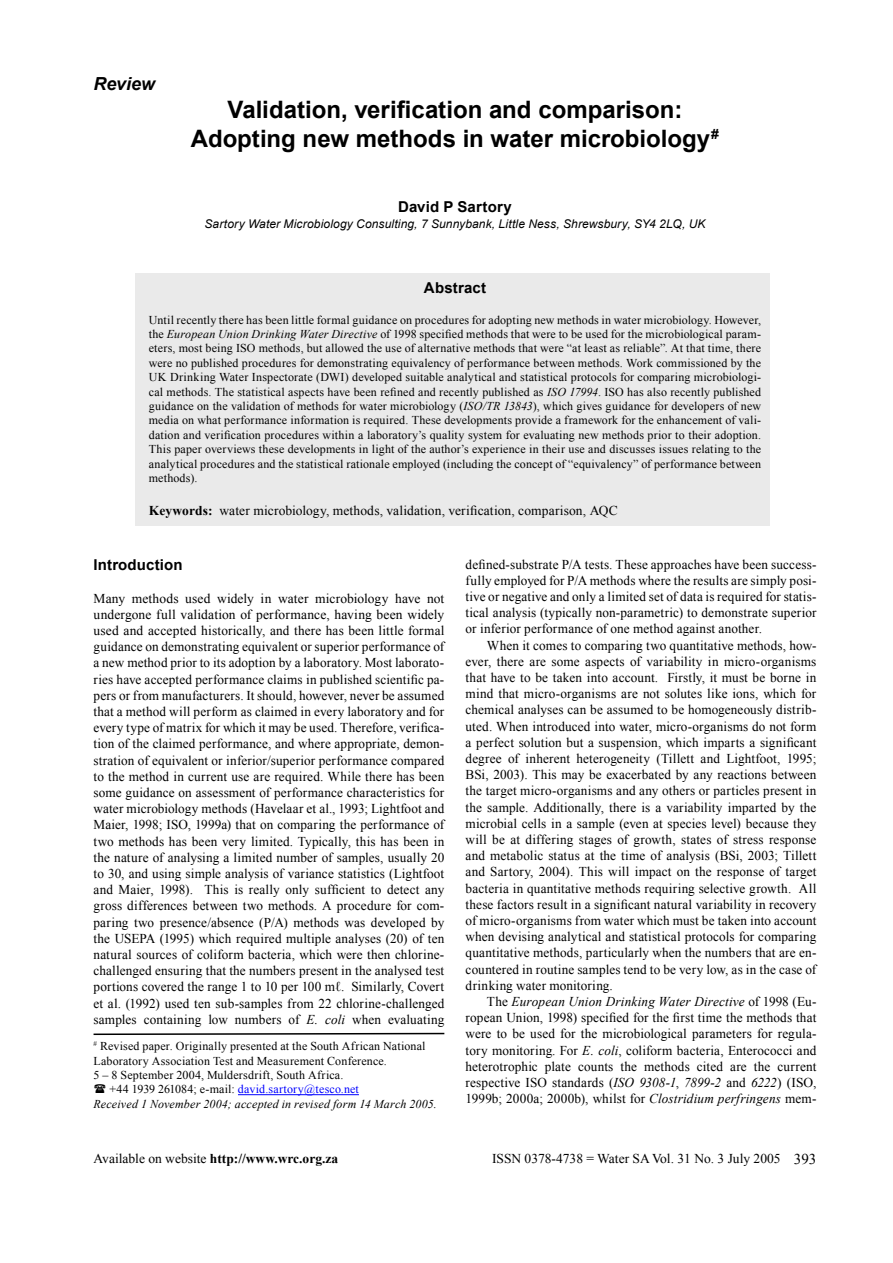
<style>
.page{position:relative;width:893px;height:1263px;background:#fff}
.page>*{position:absolute;margin:0;border:0;box-sizing:border-box;transform-origin:0 0}
.Headline{font:700 24px "Arial";color:#000}
.Subhead_3{font:italic 700 18px "Arial";color:#000}
.Author{font:700 15px "Arial";letter-spacing:.01em;color:#000}
.Subhead_1{font:700 15px "Arial";letter-spacing:.01em;color:#000}
.t1{font:15px "Times New Roman";color:#000}
.Body_Text{font:13.5px/16.2px "Times New Roman";letter-spacing:.005em;color:#000;text-align:justify}
.Keywords{font:13.5px "Times New Roman";letter-spacing:.005em;color:#000}
.t2{font:700 13.5px "Times New Roman";color:#000}
.Abstract{font:12px/14.4px "Times New Roman";letter-spacing:.015em;color:#000;text-align:justify}
.Body_text_2{font:12px/14.4px "Times New Roman";letter-spacing:.015em;color:#000}
.Address{font:italic 12px "Arial";letter-spacing:.01em;color:#000}
.Body_text_2-2{font:italic 12px "Times New Roman";letter-spacing:.015em;color:#000}
.Body_text_2-3{font:12px "Times New Roman";letter-spacing:.015em;color:#00f}
.s1{font-style:italic}
.s2{font-weight:700}
.s3{color:#000}
.s4{font-weight:400}
</style>
<div class="page">
<div style="left:135px;top:273px;width:635px;height:253px;background:#eaeaea"></div>
<hr style="left:238px;top:1094px;width:121px;height:1px;background:#00f">
<svg style="left:93px;top:1032px;width:352px;height:4px"></svg>
<p class="Subhead_3" style="left:94px;top:72px;width:63px">Review</p>
<p class="Headline" style="left:227px;top:94px;width:457px">Validation, verification and comparison:</p>
<p class="Headline" style="left:191px;top:123px;width:529px">Adopting new methods in water microbiology<sup>#</sup></p>
<p class="Author" style="left:398px;top:197px;width:115px">David P Sartory</p>
<p class="Address" style="left:204px;top:216px;width:503px">Sartory Water Microbiology Consulting, 7 Sunnybank, Little Ness, Shrewsbury, SY4 2LQ, UK</p>
<p class="Author" style="left:424px;top:278px;width:64px">Abstract</p>
<p class="Abstract" style="left:149px;top:312px;width:614px">Until recently there has been little formal guidance on procedures for adopting new methods in water microbiology. However, the <span class="s1">European Union Drinking Water Directive</span> of 1998 specified methods that were to be used for the microbiological param&shy;eters, most being ISO methods, but allowed the use of alternative methods that were “at least as reliable”. At that time, there were no published procedures for demonstrating equivalency of performance between methods. Work commissioned by the UK Drinking Water Inspectorate (DWI) developed suitable analytical and statistical protocols for comparing microbiologi&shy;cal methods. The statistical aspects have been refined and recently published as <span class="s1">ISO 17994</span>. ISO has also recently published guidance on the validation of methods for water microbiology (<span class="s1">ISO/TR 13843</span>), which gives guidance for developers of new media on what performance information is required. These developments provide a framework for the enhancement of vali&shy;dation and verification procedures within a laboratory’s quality system for evaluating new methods prior to their adoption.<br>This paper overviews these developments in light of the author’s experience in their use and discusses issues relating to the analytical procedures and the statistical rationale employed (including the concept of “equivalency” of performance between methods).</p>
<p class="Keywords" style="left:149px;top:501px;width:470px"><span class="s2">Keywords:</span> water microbiology, methods, validation, verification, comparison, AQC</p>
<p class="Subhead_1" style="left:94px;top:555px;width:91px">Introduction</p>
<p class="Body_Text" style="left:94px;top:590px;width:352px">Many methods used widely in water microbiology have not undergone full validation of performance, having been widely used and accepted historically, and there has been little formal guidance on demonstrating equivalent or superior performance of a new method prior to its adoption by a laboratory. Most laborato&shy;ries have accepted performance claims in published scientific pa&shy;pers or from manufacturers. It should, however, never be assumed that a method will perform as claimed in every laboratory and for every type of matrix for which it may be used. Therefore, verifica&shy;tion of the claimed performance, and where appropriate, demon&shy;stration of equivalent or inferior/superior performance compared to the method in current use are required. While there has been some guidance on assessment of performance characteristics for water microbiology methods (Havelaar et al., 1993; Lightfoot and Maier, 1998; ISO, 1999a) that on comparing the performance of two methods has been very limited. Typically, this has been in the nature of analysing a limited number of samples, usually 20 to 30, and using simple analysis of variance statistics (Lightfoot and Maier, 1998). This is really only sufficient to detect any gross differences between two methods. A procedure for com&shy;paring two presence/absence (P/A) methods was developed by the USEPA (1995) which required multiple analyses (20) of ten natural sources of coliform bacteria, which were then chlorine&shy;challenged ensuring that the numbers present in the analysed test portions covered the range 1 to 10 per 100 mℓ. Similarly, Covert et al. (1992) used ten sub-samples from 22 chlorine-challenged samples containing low numbers of <span class="s1">E. coli</span> when evaluating</p>
<p class="Body_text_2" style="left:94px;top:1039px;width:333px"><sup>#</sup> Revised paper. Originally presented at the South African National<br>Laboratory Association Test and Measurement Conference.</p>
<p class="Body_text_2" style="left:94px;top:1067px;width:251px">5 – 8 September 2004, Muldersdrift, South Africa.</p>
<p class="Body_text_2-3" style="left:110px;top:1081px;width:251px"><span class="s3">+44 1939 261084; e-mail:</span> david.sartory@tesco.net</p>
<p class="Body_text_2-2" style="left:94px;top:1095px;width:345px">Received 1 November 2004; accepted in revised form 14 March 2005.</p>
<p class="Body_Text" style="left:466px;top:556px;width:352px">defined-substrate P/A tests. These approaches have been success&shy;fully employed for P/A methods where the results are simply posi&shy;tive or negative and only a limited set of data is required for statis&shy;tical analysis (typically non-parametric) to demonstrate superior or inferior performance of one method against another.</p>
<p class="Body_Text" style="left:466px;top:637px;width:352px;text-indent:21px">When it comes to comparing two quantitative methods, how&shy;ever, there are some aspects of variability in micro-organisms that have to be taken into account. Firstly, it must be borne in mind that micro-organisms are not solutes like ions, which for chemical analyses can be assumed to be homogeneously distrib&shy;uted. When introduced into water, micro-organisms do not form a perfect solution but a suspension, which imparts a significant degree of inherent heterogeneity (Tillett and Lightfoot, 1995; BSi, 2003). This may be exacerbated by any reactions between the target micro-organisms and any others or particles present in the sample. Additionally, there is a variability imparted by the microbial cells in a sample (even at species level) because they will be at differing stages of growth, states of stress response and metabolic status at the time of analysis (BSi, 2003; Tillett and Sartory, 2004). This will impact on the response of target bacteria in quantitative methods requiring selective growth. All these factors result in a significant natural variability in recovery of micro-organisms from water which must be taken into account when devising analytical and statistical protocols for comparing quantitative methods, particularly when the numbers that are en&shy;countered in routine samples tend to be very low, as in the case of drinking water monitoring.</p>
<p class="Body_Text" style="left:466px;top:993px;width:352px;text-indent:21px">The <span class="s1">European Union Drinking Water Directive</span> of 1998 (Eu&shy;ropean Union, 1998) specified for the first time the methods that were to be used for the microbiological parameters for regula&shy;tory monitoring. For <span class="s1">E. coli</span>, coliform bacteria, Enterococci and heterotrophic plate counts the methods cited are the current respective ISO standards (<span class="s1">ISO 9308-1</span>, <span class="s1">7899-2</span> and <span class="s1">6222</span>) (ISO, 1999b; 2000a; 2000b), whilst for <span class="s1">Clostridium perfringens</span> mem-</p>
<p class="t2" style="left:94px;top:1149px;width:246px"><span class="s4">Available on website</span> http://www.wrc.org.za</p>
<p class="Body_Text" style="left:492px;top:1150px;width:290px">ISSN 0378-4738 = Water SA Vol. 31 No. 3 July 2005</p>
<p class="t1" style="left:794px;top:1149px;width:24px">393</p>
</div>
